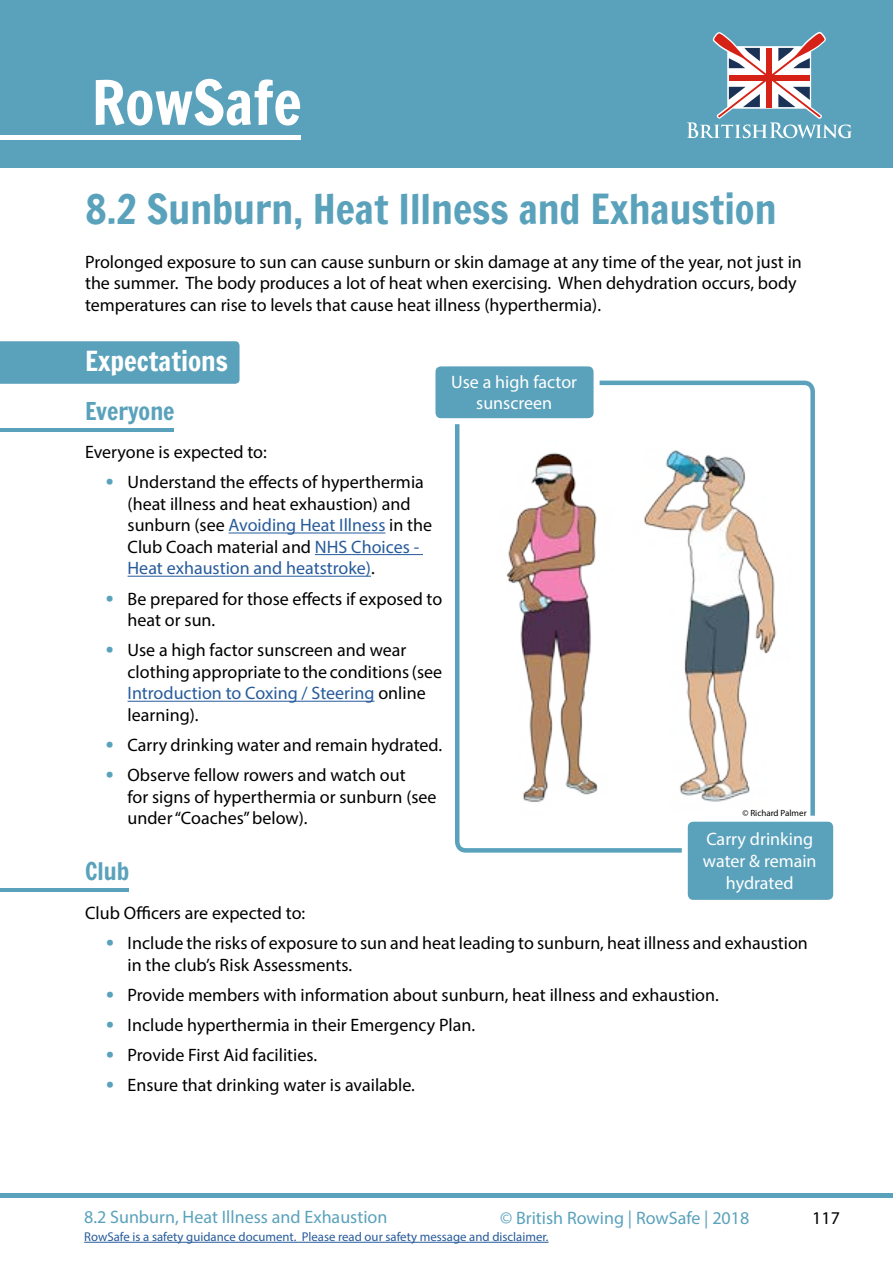
<style>
.page{position:relative;width:893px;height:1263px;background:#fff}
.page>*{position:absolute;margin:0;border:0;box-sizing:border-box;transform-origin:0 0}
.t1{font:60px "Francois One";color:#fff}
.t2{font:40.5px "Francois One";color:#5aa2bb}
.t3{font:27px "Francois One";color:#fff}
.t4{font:24px "Francois One";color:#5aa2bb}
.t5{font:18px/21.6px "Myriad Pro";color:#000}
.t6{font:18px "Myriad Pro";color:#5aa2bb}
.t7{font:18px/21.6px "Myriad Pro";color:#fff;text-align:center}
.t8{font:12.75px "Myriad Pro";color:#275b9b}
.t9{font:9px "Myriad Pro";color:#000}
.s1{font-family:"Francois One";color:#5aa2bb}
.s2{color:#275b9b}
</style>
<div class="page">
<hr style="left:0;top:1193px;width:893px;height:4px;background:#5aa2bb">
<div style="left:0;top:0;width:893px;height:168px;background:#5aa2bb"></div>
<svg style="left:687px;top:32px;width:165px;height:106px"></svg>
<hr style="left:0;top:135px;width:301px;height:4px;background:#fff">
<hr style="left:84px;top:1242px;width:465px;height:1px;background:#275b9b">
<img style="left:644px;top:450px;width:132px;height:352px">
<div style="left:455px;top:381px;width:360px;height:472px;border:4px solid #5aa2bb;border-radius:9px"></div>
<img style="left:507px;top:452px;width:91px;height:350px">
<div style="left:685px;top:819px;width:151px;height:84px;background:#5aa2bb;border-radius:9px"></div>
<div style="left:682px;top:816px;width:157px;height:90px;border:6px solid #fff;border-radius:9px"></div>
<div style="left:432px;top:363px;width:165px;height:58px;background:#5aa2bb;border-radius:9px"></div>
<div style="left:429px;top:360px;width:171px;height:64px;border:6px solid #fff;border-radius:9px"></div>
<div style="left:0;top:341px;width:240px;height:43px;background:#5aa2bb"></div>
<hr style="left:0;top:428px;width:174px;height:4px;background:#5aa2bb">
<hr style="left:229px;top:532px;width:156px;height:1px;background:#275b9b">
<hr style="left:315px;top:554px;width:108px;height:1px;background:#275b9b">
<hr style="left:128px;top:576px;width:243px;height:1px;background:#275b9b">
<hr style="left:128px;top:701px;width:246px;height:1px;background:#275b9b">
<hr style="left:0;top:888px;width:128px;height:4px;background:#5aa2bb">
<h1 class="t1" style="left:92px;top:59px;width:211px">RowSafe</h1>
<h2 class="t2" style="left:85px;top:180px;width:693px">8.2 Sunburn, Heat Illness and Exhaustion</h2>
<p class="t5" style="left:85px;top:250px;width:718px">Prolonged exposure to sun can cause sunburn or skin damage at any time of the year, not just in the summer. The body produces a lot of heat when exercising. When dehydration occurs, body temperatures can rise to levels that cause heat illness (hyperthermia).</p>
<h3 class="t3" style="left:85px;top:342px;width:145px">Expectations</h3>
<h3 class="t4" style="left:85px;top:394px;width:91px">Everyone</h3>
<p class="t5" style="left:85px;top:441px;width:183px">Everyone is expected to:</p>
<p class="t5" style="left:128px;top:471px;width:306px;text-indent:-21px"><span class="s1">•</span> Understand the effects of hyperthermia (heat illness and heat exhaustion) and sunburn (see <span class="s2">Avoiding Heat Illness</span> in the Club Coach material and <span class="s2">NHS Choices - Heat exhaustion and heatstroke)</span>.</p>
<p class="t5" style="left:128px;top:587px;width:316px;text-indent:-21px"><span class="s1">•</span> Be prepared for those effects if exposed to heat or sun.</p>
<p class="t5" style="left:128px;top:639px;width:316px;text-indent:-21px"><span class="s1">•</span> Use a high factor sunscreen and wear clothing appropriate to the conditions (see <span class="s2">Introduction to Coxing / Steering</span> online learning).</p>
<p class="t5" style="left:106px;top:734px;width:337px"><span class="s1">•</span> Carry drinking water and remain hydrated.</p>
<p class="t5" style="left:128px;top:764px;width:311px;text-indent:-21px"><span class="s1">•</span> Observe fellow rowers and watch out<br>for signs of hyperthermia or sunburn (see under “Coaches” below).</p>
<p class="t7" style="left:451px;top:371px;width:127px">Use a high factor sunscreen</p>
<p class="t9" style="left:742px;top:807px;width:66px">© Richard Palmer</p>
<h3 class="t4" style="left:85px;top:853px;width:46px">Club</h3>
<p class="t7" style="left:703px;top:828px;width:115px">Carry drinking water &amp; remain hydrated</p>
<p class="t5" style="left:85px;top:902px;width:222px">Club Officers are expected to:</p>
<p class="t5" style="left:128px;top:932px;width:682px;text-indent:-21px"><span class="s1">•</span> Include the risks of exposure to sun and heat leading to sunburn, heat illness and exhaustion in the club’s Risk Assessments.</p>
<p class="t5" style="left:106px;top:984px;width:614px"><span class="s1">•</span> Provide members with information about sunburn, heat illness and exhaustion.</p>
<p class="t5" style="left:106px;top:1014px;width:370px"><span class="s1">•</span> Include hyperthermia in their Emergency Plan.</p>
<p class="t5" style="left:106px;top:1044px;width:212px"><span class="s1">•</span> Provide First Aid facilities.</p>
<p class="t5" style="left:106px;top:1074px;width:310px"><span class="s1">•</span> Ensure that drinking water is available.</p>
<p class="t6" style="left:84px;top:1206px;width:305px">8.2 Sunburn, Heat Illness and Exhaustion</p>
<p class="t6" style="left:500px;top:1207px;width:251px">© British Rowing | RowSafe | 2018</p>
<p class="t5" style="left:812px;top:1207px;width:29px">117</p>
<p class="t8" style="left:84px;top:1229px;width:466px">RowSafe is a safety guidance document. Please read our safety message and disclaimer.</p>
</div>
